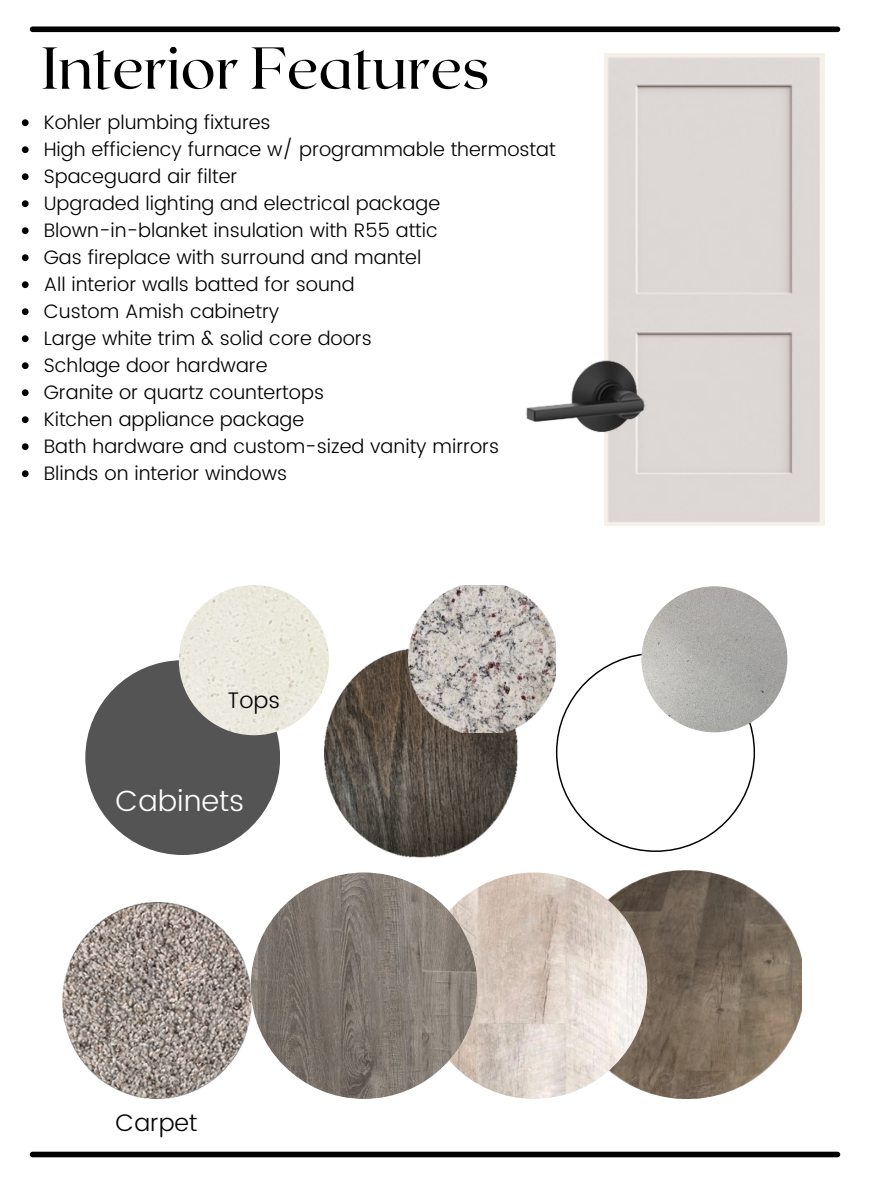
<style>
.page{position:relative;width:891px;height:1188px;background:#fff}
.page>*{position:absolute;margin:0;border:0;box-sizing:border-box;transform-origin:0 0}
.t1{font:59.1px "Roxborough CF";color:#000}
.t2{font:300 29.25px "Poppins";color:#fff}
.t3{font:300 24px "Poppins";color:#000}
.t4{font:300 22.5px "Poppins";color:#000}
.t5{font:300 19.5px "Poppins";color:#000}
</style>
<div class="page">
<svg style="left:22px;top:119px;width:7px;height:7px"></svg>
<svg style="left:22px;top:146px;width:7px;height:7px"></svg>
<svg style="left:22px;top:173px;width:7px;height:7px"></svg>
<svg style="left:22px;top:200px;width:7px;height:7px"></svg>
<svg style="left:22px;top:227px;width:7px;height:7px"></svg>
<svg style="left:22px;top:254px;width:7px;height:7px"></svg>
<svg style="left:22px;top:281px;width:7px;height:7px"></svg>
<svg style="left:22px;top:308px;width:7px;height:7px"></svg>
<svg style="left:22px;top:335px;width:7px;height:7px"></svg>
<svg style="left:22px;top:362px;width:7px;height:7px"></svg>
<svg style="left:22px;top:389px;width:7px;height:7px"></svg>
<svg style="left:22px;top:416px;width:7px;height:7px"></svg>
<svg style="left:22px;top:443px;width:7px;height:7px"></svg>
<svg style="left:22px;top:470px;width:7px;height:7px"></svg>
<img style="left:571px;top:870px;width:231px;height:229px">
<img style="left:62px;top:903px;width:189px;height:196px">
<img style="left:605px;top:54px;width:219px;height:471px">
<img style="left:526px;top:349px;width:122px;height:98px">
<div style="left:33px;top:26px;width:805px;height:6px;background:#000"></div>
<div style="left:33px;top:1152px;width:805px;height:5px;background:#000"></div>
<svg style="left:556px;top:653px;width:199px;height:199px"></svg>
<img style="left:325px;top:648px;width:192px;height:210px">
<img style="left:408px;top:585px;width:148px;height:148px">
<div style="left:85px;top:660px;width:195px;height:195px;background:#545454;border-radius:50%"></div>
<img style="left:641px;top:586px;width:146px;height:146px;border-radius:50%">
<img style="left:421px;top:873px;width:226px;height:226px;border-radius:50%">
<img style="left:251px;top:873px;width:226px;height:226px;border-radius:50%">
<img style="left:179px;top:585px;width:150px;height:150px;border-radius:50%">
<p class="t1" style="left:41px;top:30px;width:449px">Interior Features</p>
<h1 class="t5" style="left:44px;top:111px;width:229px">Kohler plumbing fixtures</h1>
<p class="t5" style="left:44px;top:138px;width:513px">High efficiency furnace w/ programmable thermostat</p>
<p class="t5" style="left:44px;top:165px;width:195px">Spaceguard air filter</p>
<p class="t5" style="left:44px;top:192px;width:398px">Upgraded lighting and electrical package</p>
<p class="t5" style="left:44px;top:219px;width:396px">Blown-in-blanket insulation with R55 attic</p>
<p class="t5" style="left:44px;top:246px;width:379px">Gas fireplace with surround and mantel</p>
<p class="t5" style="left:44px;top:273px;width:312px">All interior walls batted for sound</p>
<p class="t5" style="left:44px;top:300px;width:237px">Custom Amish cabinetry</p>
<p class="t5" style="left:44px;top:327px;width:330px">Large white trim &amp; solid core doors</p>
<p class="t5" style="left:44px;top:354px;width:225px">Schlage door hardware</p>
<p class="t5" style="left:44px;top:381px;width:282px">Granite or quartz countertops</p>
<p class="t5" style="left:44px;top:408px;width:262px">Kitchen appliance package</p>
<p class="t5" style="left:44px;top:435px;width:457px">Bath hardware and custom-sized vanity mirrors</p>
<p class="t5" style="left:44px;top:462px;width:245px">Blinds on interior windows</p>
<p class="t4" style="left:228px;top:687px;width:54px">Tops</p>
<h2 class="t2" style="left:116px;top:784px;width:130px">Cabinets</h2>
<p class="t3" style="left:116px;top:1109px;width:83px">Carpet</p>
</div>
